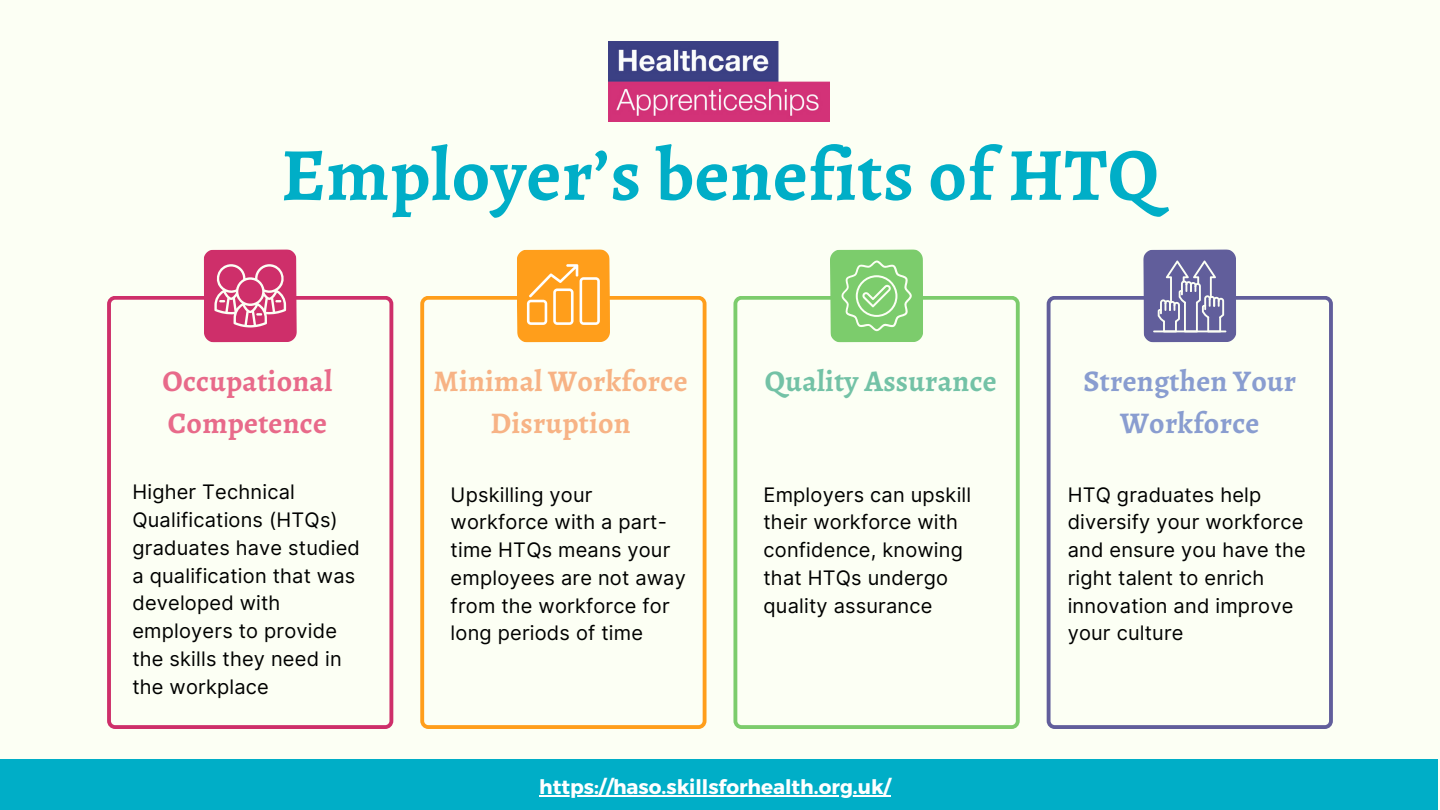
<style>
.page{position:relative;width:1440px;height:810px;background:#fcfff4}
.page>*{position:absolute;margin:0;border:0;box-sizing:border-box;transform-origin:0 0}
.t1{font:700 75px "Alegreya";letter-spacing:.01em;color:#00aec7}
.t2{font:700 30px/42px "Alegreya";letter-spacing:.01em;color:#f7b385;text-align:center}
.t3{font:700 30px/42px "Alegreya";letter-spacing:.01em;color:#899dd0;text-align:center}
.t4{font:700 30px/42px "Alegreya";letter-spacing:.01em;color:#e86a8a}
.t5{font:700 30px "Alegreya";letter-spacing:.01em;color:#73c2a6}
.t6{font:20px/27.8px "Inter";letter-spacing:.01em;color:#000}
.t7{font:700 20px "Montserrat";color:#fff}
</style>
<div class="page">
<svg style="left:107px;top:296px;width:286px;height:433px"></svg>
<svg style="left:420px;top:296px;width:287px;height:433px"></svg>
<svg style="left:733px;top:296px;width:287px;height:433px"></svg>
<svg style="left:1047px;top:296px;width:286px;height:433px"></svg>
<svg style="left:517px;top:249px;width:93px;height:93px;background:#feab39"></svg>
<img style="left:609px;top:41px;width:220px;height:80px">
<div style="left:0;top:759px;width:1438px;height:51px;background:#00aec7"></div>
<svg style="left:204px;top:249px;width:93px;height:93px;background:#d55180"></svg>
<svg style="left:830px;top:249px;width:93px;height:93px;background:#8bd27c"></svg>
<svg style="left:1143px;top:249px;width:93px;height:93px;background:#7876a8"></svg>
<hr style="left:539px;top:795px;width:352px;height:2px;background:#fff">
<p class="t1" style="left:281px;top:124px;width:879px">Employer’s benefits of HTQ</p>
<h1 class="t4" style="left:162px;top:360px;width:171px">Occupational<br>Competence</h1>
<p class="t2" style="left:434px;top:360px;width:256px">Minimal Workforce<br>Disruption</p>
<p class="t5" style="left:765px;top:361px;width:233px">Quality Assurance</p>
<h2 class="t3" style="left:1083px;top:360px;width:214px">Strengthen Your<br>Workforce</h2>
<p class="t6" style="left:132px;top:478px;width:229px">Higher Technical<br>Qualifications (HTQs) graduates have studied a qualification that was developed with employers to provide the skills they need in the workplace</p>
<p class="t6" style="left:451px;top:480px;width:237px">Upskilling your workforce with a part&shy;time HTQs means your employees are not away from the workforce for long periods of time</p>
<h2 class="t6" style="left:764px;top:480px;width:209px">Employers can upskill their workforce with confidence, knowing that HTQs undergo quality assurance</h2>
<p class="t6" style="left:1068px;top:480px;width:240px">HTQ graduates help diversify your workforce and ensure you have the right talent to enrich innovation and improve your culture</p>
<p class="t7" style="left:539px;top:774px;width:353px">https://haso.skillsforhealth.org.uk/</p>
</div>
